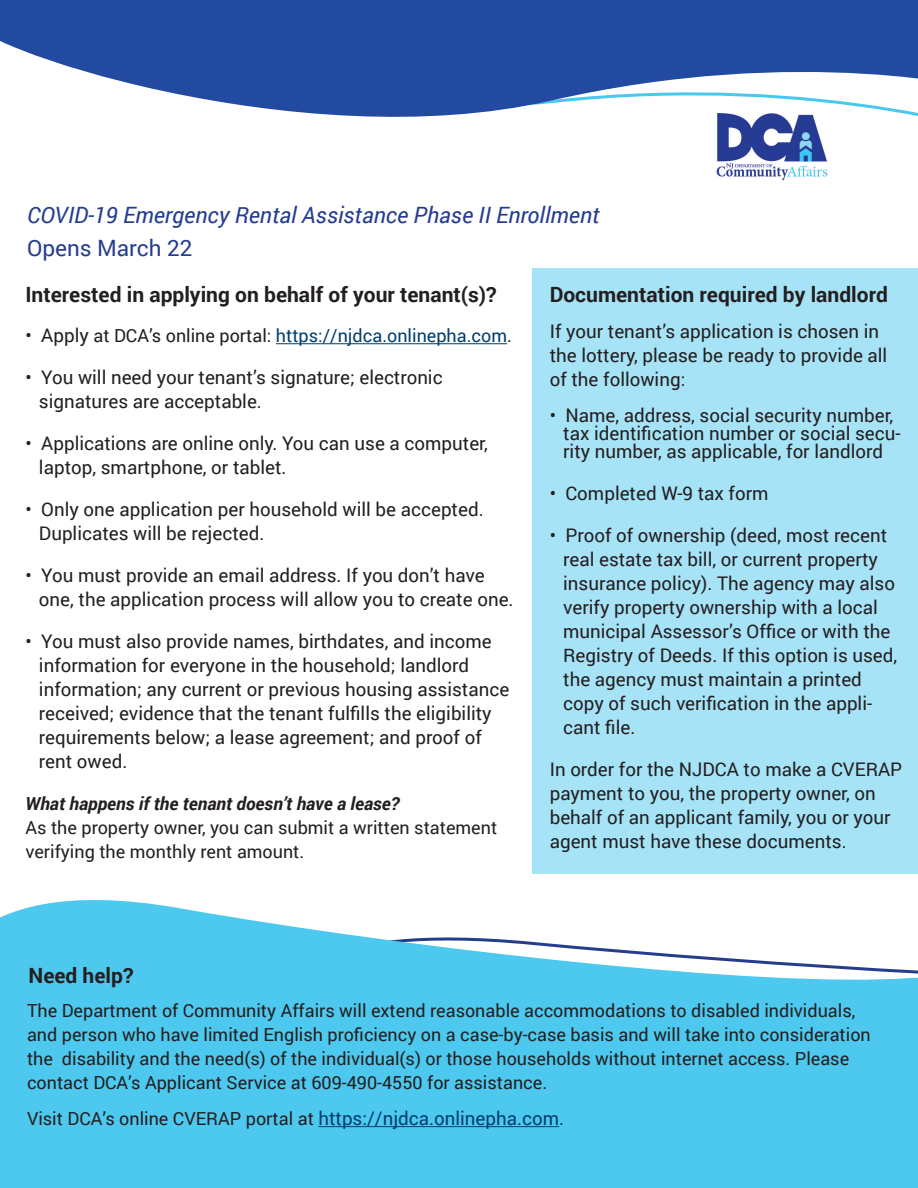
<style>
.page{position:relative;width:918px;height:1188px;background:#fff}
.page>*{position:absolute;margin:0;border:0;box-sizing:border-box;transform-origin:0 0}
.t1{font:italic 22.5px "Roboto";color:#253d8e}
.t2{font:22.5px "Roboto";color:#253d8e}
.t3{font:700 21px "Roboto";color:#231f20}
.t4{font:18.75px/24px "Roboto";color:#231f20}
.t5{font:18px/24px "Roboto";color:#231f20}
.t6{font:18px "Roboto";color:#003e70}
.t7{font:italic 700 18px "Roboto";color:#231f20}
.s1{font-size:18.75px;color:#231f20}
.s2{color:#231f20}
.s3{font-size:18.75px;color:#003e70}
</style>
<div class="page">
<svg style="left:0;top:867px;width:918px;height:321px;fill:#4dc8ee"></svg>
<hr style="left:318px;top:1126px;width:241px;height:1px;background:#003e70">
<svg style="left:0;top:0;width:918px;height:117px;fill:#224aa0"></svg>
<img style="left:717px;top:114px;width:111px;height:67px">
<hr style="left:276px;top:343px;width:231px;height:1px;background:#003e70">
<div style="left:533px;top:269px;width:385px;height:605px;background:#a6e3f6"></div>
<p class="t1" style="left:27px;top:199px;width:574px">COVID-19 Emergency Rental Assistance Phase II Enrollment</p>
<p class="t2" style="left:27px;top:232px;width:167px">Opens March 22</p>
<p class="t3" style="left:25px;top:280px;width:473px">Interested in applying on behalf of your tenant(s)?</p>
<p class="t6" style="left:25px;top:323px;width:488px"><span class="s1">• Apply</span> <span class="s2">at DCA’s online portal:</span> https://njdca.onlinepha.com<span class="s2">.</span></p>
<p class="t4" style="left:39px;top:365px;width:405px;text-indent:-14px">• You will need your tenant’s signature; electronic signatures are acceptable.</p>
<p class="t4" style="left:39px;top:431px;width:450px;text-indent:-14px">• Applications are online only. You can use a computer, laptop, smartphone, or tablet.</p>
<p class="t4" style="left:39px;top:497px;width:446px;text-indent:-14px">• Only one application per household will be accepted.<br>Duplicates will be rejected.</p>
<p class="t4" style="left:39px;top:563px;width:476px;text-indent:-14px">• You must provide an email address. If you don’t have one, the application process will allow you to create one.</p>
<p class="t4" style="left:39px;top:629px;width:472px;text-indent:-14px">• You must also provide names, birthdates, and income information for everyone in the household; landlord information; any current or previous housing assistance received; evidence that the tenant fulfills the eligibility requirements below; a lease agreement; and proof of rent owed.</p>
<p class="t7" style="left:25px;top:791px;width:375px">What happens if the tenant doesn’t have a lease?</p>
<p class="t5" style="left:25px;top:815px;width:473px">As the property owner, you can submit a written statement verifying the monthly rent amount.</p>
<p class="t3" style="left:550px;top:280px;width:340px">Documentation required by landlord</p>
<p class="t4" style="left:550px;top:319px;width:339px">If your tenant’s application is chosen in the lottery, please be ready to provide all of the following:</p>
<p class="t4" style="left:563px;top:406px;width:339px;line-height:18px;text-indent:-14px">• Name, address, social security number, tax identification number or social secu&shy;rity number, as applicable, for landlord</p>
<p class="t4" style="left:550px;top:481px;width:220px">• Completed W-9 tax form</p>
<p class="t4" style="left:563px;top:523px;width:336px;text-indent:-14px">• Proof of ownership (deed, most recent real estate tax bill, or current property insurance policy). The agency may also verify property ownership with a local municipal Assessor’s Office or with the Registry of Deeds. If this option is used, the agency must maintain a printed copy of such verification in the appli&shy;cant file.</p>
<p class="t4" style="left:550px;top:757px;width:354px">In order for the NJDCA to make a CVERAP payment to you, the property owner, on behalf of an applicant family, you or your agent must have these documents.</p>
<p class="t3" style="left:28px;top:961px;width:107px">Need help?</p>
<p class="t5" style="left:27px;top:998px;width:845px">The Department of Community Affairs will extend reasonable accommodations to disabled individuals, and person who have limited English proficiency on a case-by-case basis and will take into consideration the disability and the need(s) of the individual(s) or those households without internet access. Please</p>
<p class="t5" style="left:27px;top:1070px;width:522px">contact DCA’s Applicant Service at 609-490-4550 for assistance.</p>
<p class="t5" style="left:27px;top:1106px;width:539px">Visit DCA’s online CVERAP portal at <span class="s3">https://njdca.onlinepha.com.</span></p>
</div>
